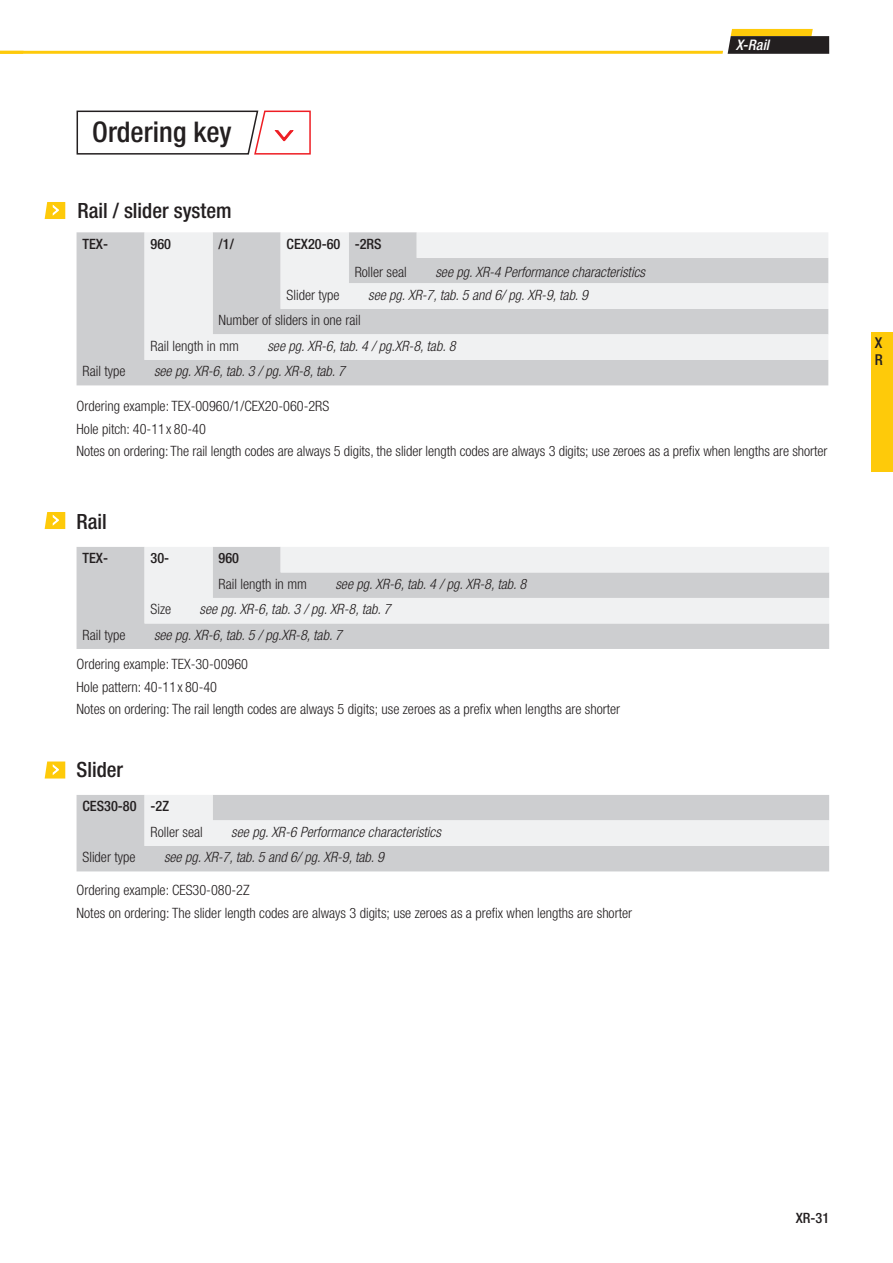
<style>
.page{position:relative;width:893px;height:1263px;background:#fff}
.page>*{position:absolute;margin:0;border:0;box-sizing:border-box;transform-origin:0 0}
.t1{font:500 condensed 28.5px "Helvetica Neue LT Std";color:#231f20}
.t2{font:500 condensed 21px "Helvetica Neue LT Std";color:#231f20}
.t3{font:500 condensed 15px/16.6px "Helvetica Neue LT Std";color:#231f20}
.t4{font:italic 500 condensed 14.55px "Helvetica Neue LT Std";color:#fff}
.t5{font:300 condensed 14.25px/22.5px "Helvetica Neue LT Std";color:#231f20}
.t6{font:italic 300 condensed 14.25px "Helvetica Neue LT Std";color:#231f20}
.t7{font:500 condensed 14.25px "Helvetica Neue LT Std";color:#231f20}
</style>
<div class="page">
<div style="left:872px;top:332px;width:21px;height:139px;background:#feca0a"></div>
<svg style="left:0;top:29px;width:829px;height:25px"></svg>
<div style="left:77px;top:232px;width:751px;height:153px;background:#cdced0"></div>
<svg style="left:145px;top:232px;width:683px;height:128px;fill:#f0f1f2"></svg>
<div style="left:77px;top:547px;width:752px;height:102px;background:#cdced0"></div>
<svg style="left:145px;top:547px;width:684px;height:76px;fill:#f0f1f2"></svg>
<div style="left:77px;top:795px;width:752px;height:76px;background:#cdced0"></div>
<svg style="left:145px;top:795px;width:684px;height:51px"></svg>
<svg style="left:76px;top:110px;width:235px;height:45px"></svg>
<svg style="left:45px;top:202px;width:20px;height:17px"></svg>
<svg style="left:45px;top:512px;width:20px;height:17px"></svg>
<svg style="left:45px;top:761px;width:20px;height:17px"></svg>
<h1 class="t1" style="left:92px;top:115px;width:141px">Ordering key</h1>
<h2 class="t2" style="left:77px;top:198px;width:156px">Rail / slider system</h2>
<p class="t7" style="left:83px;top:235px;width:27px">TEX-</p>
<p class="t7" style="left:151px;top:235px;width:22px">960</p>
<p class="t7" style="left:219px;top:235px;width:17px">/1/</p>
<p class="t7" style="left:287px;top:235px;width:96px">CEX20-60 -2RS</p>
<p class="t5" style="left:355px;top:261px;width:54px">Roller seal</p>
<p class="t6" style="left:435px;top:264px;width:211px">see pg. XR-4 Performance characteristics</p>
<p class="t5" style="left:287px;top:283px;width:54px">Slider type</p>
<p class="t6" style="left:368px;top:286px;width:222px">see pg. XR-7, tab. 5 and 6/ pg. XR-9, tab. 9</p>
<p class="t5" style="left:151px;top:307px;width:212px;line-height:25.5px;text-indent:68px">Number of sliders in one rail<br>Rail length in mm</p>
<p class="t6" style="left:267px;top:337px;width:190px">see pg. XR-6, tab. 4 / pg.XR-8, tab. 8</p>
<p class="t5" style="left:83px;top:360px;width:44px">Rail type</p>
<p class="t6" style="left:154px;top:363px;width:193px">see pg. XR-6, tab. 3 / pg. XR-8, tab. 7</p>
<p class="t4" style="left:736px;top:36px;width:35px">X-Rail</p>
<p class="t5" style="left:77px;top:395px;width:752px">Ordering example: TEX-00960/1/CEX20-060-2RS<br>Hole pitch: 40-11 x 80-40<br>Notes on ordering: The rail length codes are always 5 digits, the slider length codes are always 3 digits; use zeroes as a prefix when lengths are shorter</p>
<h2 class="t2" style="left:77px;top:509px;width:32px">Rail</h2>
<p class="t7" style="left:83px;top:549px;width:27px">TEX-</p>
<p class="t7" style="left:151px;top:549px;width:20px">30-</p>
<p class="t7" style="left:219px;top:549px;width:22px">960</p>
<p class="t5" style="left:219px;top:572px;width:90px">Rail length in mm</p>
<p class="t6" style="left:335px;top:575px;width:193px">see pg. XR-6, tab. 4 / pg. XR-8, tab. 8</p>
<p class="t5" style="left:151px;top:598px;width:22px">Size</p>
<p class="t6" style="left:200px;top:601px;width:193px">see pg. XR-6, tab. 3 / pg. XR-8, tab. 7</p>
<p class="t5" style="left:83px;top:623px;width:44px">Rail type</p>
<p class="t6" style="left:154px;top:626px;width:190px">see pg. XR-6, tab. 5 / pg.XR-8, tab. 7</p>
<p class="t5" style="left:77px;top:653px;width:545px">Ordering example: TEX-30-00960<br>Hole pattern: 40-11 x 80-40<br>Notes on ordering: The rail length codes are always 5 digits; use zeroes as a prefix when lengths are shorter</p>
<h2 class="t2" style="left:77px;top:757px;width:48px">Slider</h2>
<p class="t7" style="left:83px;top:797px;width:88px">CES30-80 -2Z</p>
<p class="t5" style="left:151px;top:820px;width:54px">Roller seal</p>
<p class="t6" style="left:231px;top:823px;width:211px">see pg. XR-6 Performance characteristics</p>
<p class="t5" style="left:83px;top:846px;width:54px">Slider type</p>
<p class="t6" style="left:164px;top:849px;width:222px">see pg. XR-7, tab. 5 and 6/ pg. XR-9, tab. 9</p>
<p class="t5" style="left:77px;top:879px;width:557px">Ordering example: CES30-080-2Z<br>Notes on ordering: The slider length codes are always 3 digits; use zeroes as a prefix when lengths are shorter</p>
<p class="t3" style="left:875px;top:335px;width:10px">X<br>R</p>
<p class="t7" style="left:796px;top:1209px;width:35px">XR-31</p>
</div>
